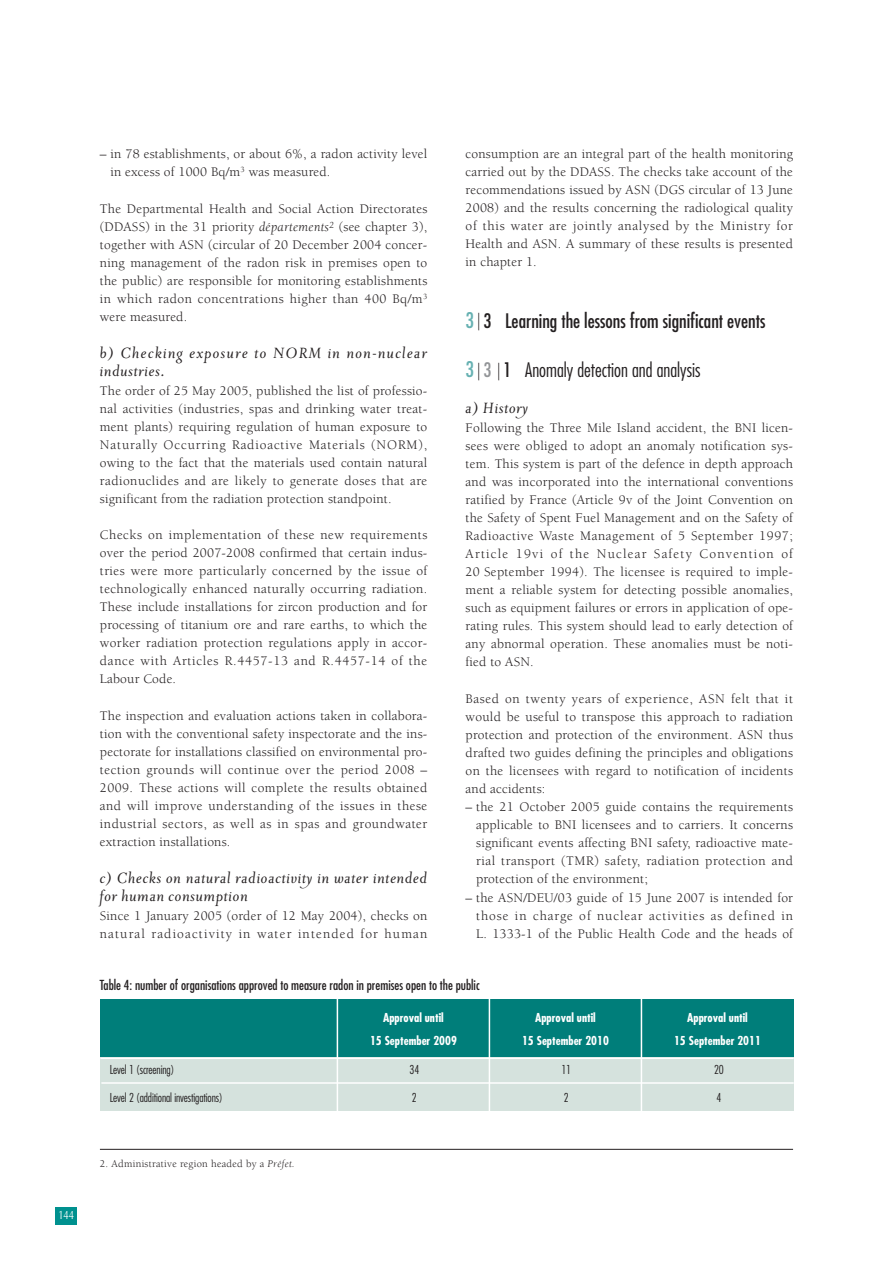
<style>
.page{position:relative;width:893px;height:1263px;background:#fff}
.page>*{position:absolute;margin:0;border:0;box-sizing:border-box;transform-origin:0 0}
.t1{font:condensed 19.5px "Futura";color:#231f20}
.t2{font:300 condensed 19.5px "Futura";color:#231f20}
.t3{font:italic 18px/18px "Priori Ser Reg";letter-spacing:.025em;color:#231f20}
.t4{font:italic 18px/18px "Priori Ser Reg";letter-spacing:.055em;color:#231f20}
.t5{font:13.5px/18px "Berkeley";letter-spacing:.015em;color:#231f20;text-align:justify}
.t6{font:13.5px/18px "Berkeley";letter-spacing:.085em;color:#231f20}
.t7{font:condensed 13.5px "Futura";color:#231f20}
.t8{font:700 condensed 12px "Futura";color:#fff}
.t9{font:300 condensed 12px "Futura";letter-spacing:-.01em;color:#231f20}
.t10{font:12px "Optima";color:#fff;scale:.8 1}
.t11{font:10.5px "Berkeley";letter-spacing:.025em;color:#231f20}
.s1{font-style:italic}
.s2{font-size:21px;color:#67b1b2}
.s3{font-weight:400;font-size:21px;color:#67b1b2}
.s4{font-weight:400;color:#939598}
.s5{font-weight:400}
</style>
<div class="page">
<div style="left:55px;top:1208px;width:22px;height:17px;background:#00918f"></div>
<div style="left:100px;top:999px;width:694px;height:112px;background:#d5e2dd"></div>
<div style="left:100px;top:999px;width:694px;height:58px;background:#007e7a"></div>
<hr style="left:100px;top:1057px;width:694px;height:2px;background:#fff">
<hr style="left:337px;top:999px;width:1px;height:113px;background:#fff">
<hr style="left:489px;top:999px;width:1px;height:113px;background:#fff">
<hr style="left:641px;top:999px;width:1px;height:113px;background:#fff">
<hr style="left:101px;top:1082px;width:693px;height:2px;background:#fff">
<hr style="left:100px;top:1149px;width:693px;height:1px;background:#231f20">
<p class="t10" style="left:58px;top:1210px;width:21px">144</p>
<p class="t5" style="left:110px;top:146px;width:318px;text-indent:-11px">– in 78 establishments, or about 6%, a radon activity level in excess of 1000 Bq/m<sup>3</sup> was measured.</p>
<p class="t5" style="left:100px;top:201px;width:329px">The Departmental Health and Social Action Directorates (DDASS) in the 31 priority <span class="s1">départements</span><sup>2</sup> (see chapter 3), together with ASN (circular of 20 December 2004 concer&shy;ning management of the radon risk in premises open to the public) are responsible for monitoring establishments in which radon concentrations higher than 400 Bq/m<sup>3 </sup>were measured.</p>
<h2 class="t4" style="left:100px;top:343px;width:329px">b) Checking exposure to NORM in non-nuclear industries.</h2>
<p class="t5" style="left:100px;top:383px;width:329px">The order of 25 May 2005, published the list of professio&shy;nal activities (industries, spas and drinking water treat&shy;ment plants) requiring regulation of human exposure to Naturally Occurring Radioactive Materials (NORM), owing to the fact that the materials used contain natural radionuclides and are likely to generate doses that are significant from the radiation protection standpoint.</p>
<p class="t5" style="left:100px;top:527px;width:329px">Checks on implementation of these new requirements over the period 2007-2008 confirmed that certain indus&shy;tries were more particularly concerned by the issue of technologically enhanced naturally occurring radiation.<br>These include installations for zircon production and for processing of titanium ore and rare earths, to which the worker radiation protection regulations apply in accor&shy;dance with Articles R.4457-13 and R.4457-14 of the Labour Code.</p>
<p class="t5" style="left:100px;top:708px;width:329px">The inspection and evaluation actions taken in collabora&shy;tion with the conventional safety inspectorate and the ins&shy;pectorate for installations classified on environmental pro&shy;tection grounds will continue over the period 2008 – 2009. These actions will complete the results obtained and will improve understanding of the issues in these industrial sectors, as well as in spas and groundwater extraction installations.</p>
<h2 class="t3" style="left:100px;top:868px;width:329px">c) Checks on natural radioactivity in water intended for human consumption</h2>
<p class="t6" style="left:100px;top:908px;width:329px">Since 1 January 2005 (order of 12 May 2004), checks on natural radioactivity in water intended for human</p>
<p class="t5" style="left:466px;top:146px;width:329px">consumption are an integral part of the health monitoring carried out by the DDASS. The checks take account of the recommendations issued by ASN (DGS circular of 13 June 2008) and the results concerning the radiological quality of this water are jointly analysed by the Ministry for Health and ASN. A summary of these results is presented in chapter 1.</p>
<h1 class="t1" style="left:466px;top:311px;width:301px"><span class="s2">3</span> ⎮ 3 Learning the lessons from significant events</h1>
<h1 class="t2" style="left:466px;top:361px;width:236px"><span class="s3">3</span> ⎮ <span class="s4">3</span> ⎮ <span class="s5">1</span> Anomaly detection and analysis</h1>
<h2 class="t3" style="left:466px;top:398px;width:64px">a) History</h2>
<p class="t5" style="left:466px;top:420px;width:329px">Following the Three Mile Island accident, the BNI licen&shy;sees were obliged to adopt an anomaly notification sys&shy;tem. This system is part of the defence in depth approach and was incorporated into the international conventions ratified by France (Article 9v of the Joint Convention on the Safety of Spent Fuel Management and on the Safety of Radioactive Waste Management of 5 September 1997; Article 19vi of the Nuclear Safety Convention of 20 September 1994). The licensee is required to imple&shy;ment a reliable system for detecting possible anomalies, such as equipment failures or errors in application of ope&shy;rating rules. This system should lead to early detection of any abnormal operation. These anomalies must be noti&shy;fied to ASN.</p>
<p class="t5" style="left:466px;top:690px;width:329px">Based on twenty years of experience, ASN felt that it would be useful to transpose this approach to radiation protection and protection of the environment. ASN thus drafted two guides defining the principles and obligations on the licensees with regard to notification of incidents and accidents:</p>
<p class="t5" style="left:476px;top:799px;width:318px;text-indent:-10px">– the 21 October 2005 guide contains the requirements applicable to BNI licensees and to carriers. It concerns significant events affecting BNI safety, radioactive mate&shy;rial transport (TMR) safety, radiation protection and protection of the environment;</p>
<p class="t5" style="left:476px;top:890px;width:318px;text-indent:-10px">– the ASN/DEU/03 guide of 15 June 2007 is intended for those in charge of nuclear activities as defined in L. 1333-1 of the Public Health Code and the heads of</p>
<p class="t7" style="left:100px;top:978px;width:381px">Table 4: number of organisations approved to measure radon in premises open to the public</p>
<p class="t8" style="left:383px;top:1012px;width:62px">Approval until</p>
<p class="t8" style="left:535px;top:1012px;width:62px">Approval until</p>
<p class="t8" style="left:687px;top:1012px;width:62px">Approval until</p>
<p class="t8" style="left:370px;top:1035px;width:88px">15 September 2009</p>
<p class="t8" style="left:522px;top:1035px;width:88px">15 September 2010</p>
<p class="t8" style="left:674px;top:1035px;width:88px">15 September 2011</p>
<p class="t9" style="left:110px;top:1064px;width:66px">Level 1 (screening)</p>
<p class="t9" style="left:409px;top:1064px;width:11px">34</p>
<p class="t9" style="left:561px;top:1064px;width:11px">11</p>
<p class="t9" style="left:714px;top:1064px;width:11px">20</p>
<p class="t9" style="left:110px;top:1092px;width:114px">Level 2 (additional investigations)</p>
<p class="t9" style="left:412px;top:1092px;width:6px">2</p>
<p class="t9" style="left:564px;top:1092px;width:6px">2</p>
<p class="t9" style="left:716px;top:1092px;width:6px">4</p>
<p class="t11" style="left:100px;top:1159px;width:196px">2. Administrative region headed by a <span class="s1">Préfet.</span></p>
</div>
